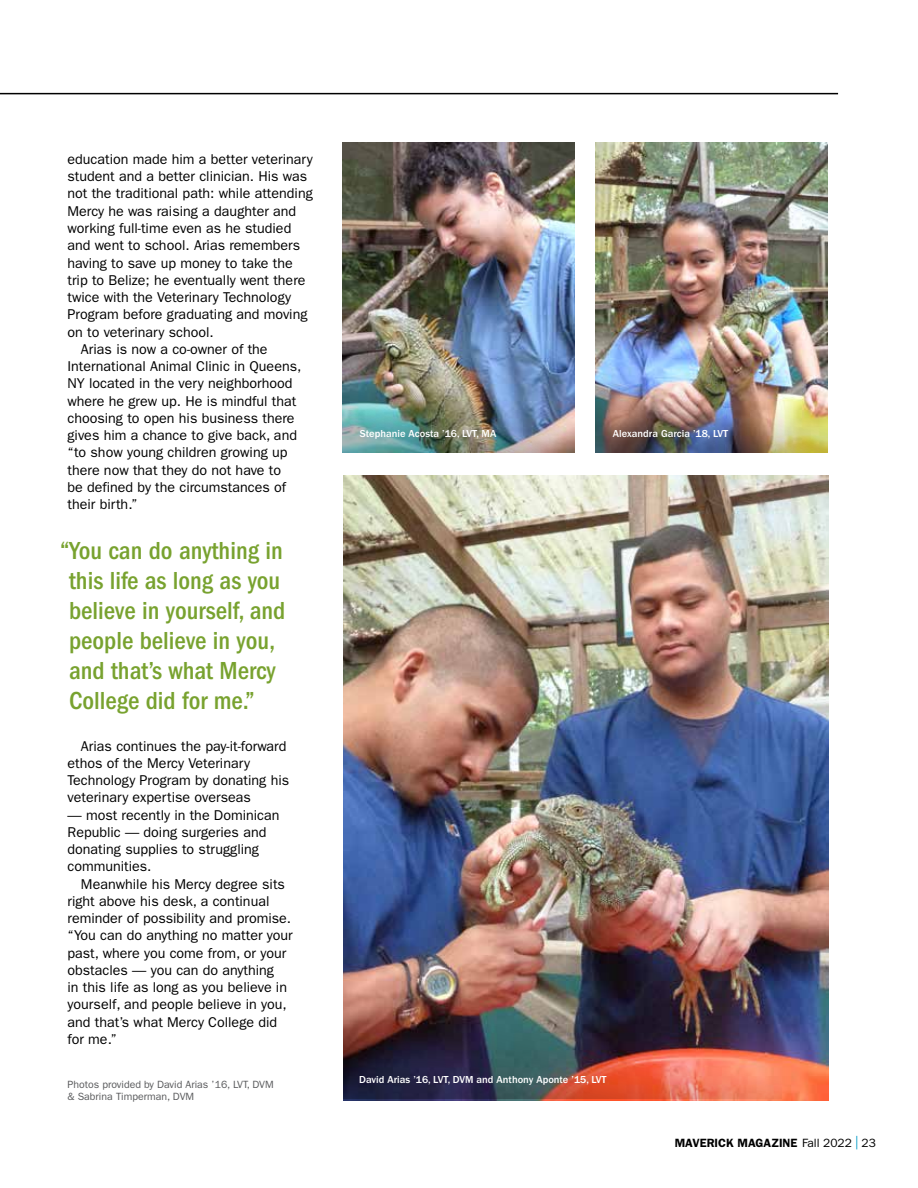
<style>
.page{position:relative;width:918px;height:1188px;background:#fff}
.page>*{position:absolute;margin:0;border:0;box-sizing:border-box;transform-origin:0 0}
.t1{font:500 condensed 25.5px/30px "ITC Franklin Gothic Std";color:#78a22f}
.t2{font:14.25px/17.2px "ITC Franklin Gothic Std";color:#000}
.t3{font:600 12px "ITC Franklin Gothic Std";color:#000}
.t4{font:500 10.5px "ITC Franklin Gothic Std";color:#fff}
.t5{font:10.5px/12px "ITC Franklin Gothic Std";color:#58595b}
.s1{font-weight:400}
.s2{font-weight:400;font-size:13.5px;color:#009ac7}
</style>
<div class="page">
<hr style="left:0;top:93px;width:838px;height:1px;background:#000">
<img style="left:343px;top:143px;width:231px;height:310px">
<img style="left:596px;top:143px;width:231px;height:310px">
<img style="left:343px;top:475px;width:485px;height:625px">
<img style="left:343px;top:980px;width:438px;height:119px">
<img style="left:343px;top:297px;width:232px;height:155px">
<img style="left:596px;top:297px;width:232px;height:155px">
<p class="t2" style="left:68px;top:151px;width:247px">education made him a better veterinary</p>
<p class="t2" style="left:68px;top:168px;width:241px">student and a better clinician. His was</p>
<p class="t2" style="left:68px;top:185px;width:247px">not the traditional path: while attending</p>
<p class="t2" style="left:68px;top:202px;width:230px">Mercy he was raising a daughter and</p>
<p class="t2" style="left:68px;top:220px;width:225px">working full-time even as he studied</p>
<p class="t2" style="left:68px;top:237px;width:234px">and went to school. Arias remembers</p>
<p class="t2" style="left:68px;top:254px;width:227px">having to save up money to take the</p>
<p class="t2" style="left:68px;top:271px;width:240px">trip to Belize; he eventually went there</p>
<p class="t2" style="left:68px;top:289px;width:225px">twice with the Veterinary Technology</p>
<p class="t2" style="left:68px;top:306px;width:242px">Program before graduating and moving</p>
<p class="t2" style="left:68px;top:323px;width:148px">on to veterinary school.</p>
<p class="t2" style="left:81px;top:340px;width:188px">Arias is now a co-owner of the</p>
<p class="t2" style="left:68px;top:358px;width:235px">International Animal Clinic in Queens,</p>
<p class="t2" style="left:68px;top:375px;width:227px">NY located in the very neighborhood</p>
<p class="t2" style="left:68px;top:392px;width:230px">where he grew up. He is mindful that</p>
<p class="t2" style="left:68px;top:409px;width:229px">choosing to open his business there</p>
<p class="t2" style="left:68px;top:427px;width:231px">gives him a chance to give back, and</p>
<p class="t2" style="left:68px;top:444px;width:222px">“to show young children growing up</p>
<p class="t2" style="left:68px;top:461px;width:215px">there now that they do not have to</p>
<p class="t2" style="left:68px;top:478px;width:220px">be defined by the circumstances of</p>
<p class="t2" style="left:68px;top:496px;width:72px">their birth.”</p>
<h1 class="t1" style="left:69px;top:535px;width:218px;text-indent:-9px">“You can do anything in this life as long as you believe in yourself, and people believe in you, and that’s what Mercy<br>College did for me.”</h1>
<p class="t2" style="left:68px;top:737px;width:223px;text-indent:13px">Arias continues the pay-it-forward ethos of the Mercy Veterinary Technology Program by donating his veterinary expertise overseas</p>
<p class="t2" style="left:68px;top:806px;width:214px">— most recently in the Dominican<br>Republic — doing surgeries and donating supplies to struggling communities.</p>
<p class="t2" style="left:68px;top:875px;width:227px;text-indent:13px">Meanwhile his Mercy degree sits right above his desk, a continual reminder of possibility and promise. “You can do anything no matter your past, where you come from, or your obstacles — you can do anything<br>in this life as long as you believe in yourself, and people believe in you, and that’s what Mercy College did for me.”</p>
<p class="t5" style="left:67px;top:1079px;width:208px">Photos provided by David Arias ’16, LVT, DVM &amp; Sabrina Timperman, DVM</p>
<p class="t4" style="left:360px;top:428px;width:138px">Stephanie Acosta ’16, LVT, MA</p>
<p class="t4" style="left:613px;top:428px;width:117px">Alexandra Garcia ’18, LVT</p>
<p class="t4" style="left:359px;top:1074px;width:249px">David Arias ’16, LVT, DVM and Anthony Aponte ’15, LVT</p>
<p class="t3" style="left:675px;top:1136px;width:203px">MAVERICK MAGAZINE <span class="s1">Fall 2022</span> <span class="s2">|</span> <span class="s1">23</span></p>
</div>
